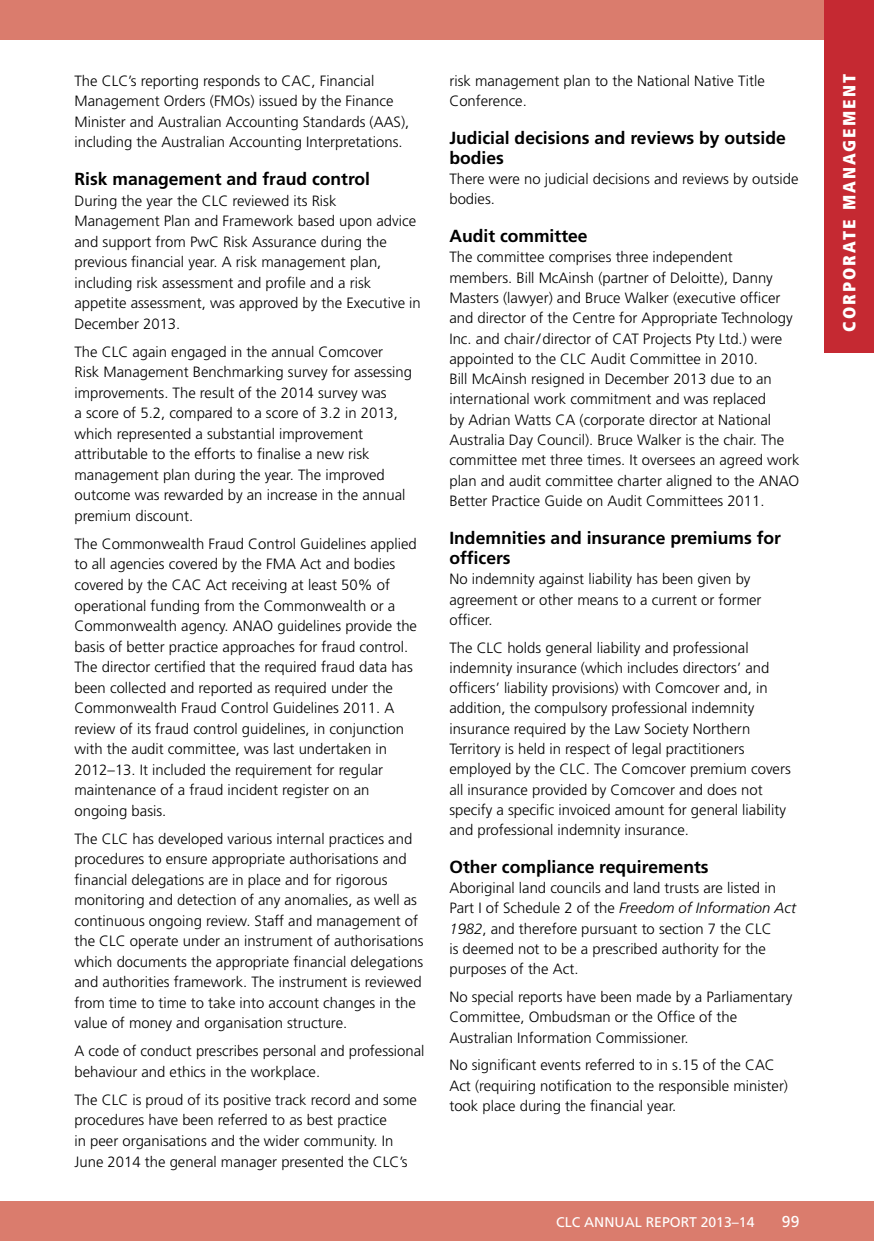
<style>
.page{position:relative;width:874px;height:1241px;background:#fff}
.page>*{position:absolute;margin:0;border:0;box-sizing:border-box;transform-origin:0 0}
.t1{font:700 17.5px/20.3px "Frutiger LT";color:#000}
.t2{font:900 condensed 17.5px "Frutiger LT";letter-spacing:.12em;color:#fff}
.t3{font:15.75px "Frutiger LT";color:#fff}
.t4{font:300 14.88px/20.5px "Frutiger LT";color:#000}
.t5{font:14px "Frutiger LT";color:#fff}
.s1{font-style:italic}
</style>
<div class="page">
<div style="left:0;top:1200px;width:873px;height:40px;background:#da7c6d"></div>
<div style="left:0;top:0;width:873px;height:40px;background:#da7c6d"></div>
<div style="left:823px;top:0;width:50px;height:352px;background:#c52932"></div>
<hr style="left:0;top:164px;width:1px;height:94px;background:#c52932">
<p class="t4" style="left:74px;top:70px;width:336px">The CLC’s reporting responds to CAC, Financial Management Orders (FMOs) issued by the Finance Minister and Australian Accounting Standards (AAS), including the Australian Accounting Interpretations.</p>
<p class="t1" style="left:74px;top:169px;width:297px">Risk management and fraud control</p>
<p class="t4" style="left:74px;top:190px;width:348px">During the year the CLC reviewed its Risk Management Plan and Framework based upon advice and support from PwC Risk Assurance during the previous financial year. A risk management plan, including risk assessment and profile and a risk appetite assessment, was approved by the Executive in December 2013.</p>
<p class="t4" style="left:74px;top:341px;width:339px">The CLC again engaged in the annual Comcover<br>Risk Management Benchmarking survey for assessing improvements. The result of the 2014 survey was<br>a score of 5.2, compared to a score of 3.2 in 2013, which represented a substantial improvement attributable to the efforts to finalise a new risk management plan during the year. The improved outcome was rewarded by an increase in the annual premium discount.</p>
<p class="t4" style="left:74px;top:533px;width:344px">The Commonwealth Fraud Control Guidelines applied to all agencies covered by the FMA Act and bodies covered by the CAC Act receiving at least 50% of operational funding from the Commonwealth or a Commonwealth agency. ANAO guidelines provide the basis of better practice approaches for fraud control.<br>The director certified that the required fraud data has been collected and reported as required under the Commonwealth Fraud Control Guidelines 2011. A review of its fraud control guidelines, in conjunction with the audit committee, was last undertaken in 2012–13. It included the requirement for regular maintenance of a fraud incident register on an ongoing basis.</p>
<p class="t4" style="left:74px;top:828px;width:350px">The CLC has developed various internal practices and procedures to ensure appropriate authorisations and financial delegations are in place and for rigorous monitoring and detection of any anomalies, as well as continuous ongoing review. Staff and management of the CLC operate under an instrument of authorisations which documents the appropriate financial delegations and authorities framework. The instrument is reviewed from time to time to take into account changes in the value of money and organisation structure.</p>
<p class="t4" style="left:74px;top:1041px;width:351px">A code of conduct prescribes personal and professional behaviour and ethics in the workplace.</p>
<p class="t4" style="left:74px;top:1089px;width:344px">The CLC is proud of its positive track record and some procedures have been referred to as best practice<br>in peer organisations and the wider community. In June 2014 the general manager presented the CLC’s</p>
<p class="t4" style="left:449px;top:70px;width:317px">risk management plan to the National Native Title<br>Conference.</p>
<p class="t1" style="left:449px;top:127px;width:338px">Judicial decisions and reviews by outside bodies</p>
<p class="t4" style="left:449px;top:169px;width:350px">There were no judicial decisions and reviews by outside bodies.</p>
<p class="t1" style="left:449px;top:226px;width:140px">Audit committee</p>
<p class="t4" style="left:449px;top:247px;width:351px">The committee comprises three independent<br>members. Bill McAinsh (partner of Deloitte), Danny Masters (lawyer) and Bruce Walker (executive officer and director of the Centre for Appropriate Technology Inc. and chair/director of CAT Projects Pty Ltd.) were appointed to the CLC Audit Committee in 2010.<br>Bill McAinsh resigned in December 2013 due to an international work commitment and was replaced<br>by Adrian Watts CA (corporate director at National Australia Day Council). Bruce Walker is the chair. The committee met three times. It oversees an agreed work plan and audit committee charter aligned to the ANAO Better Practice Guide on Audit Committees 2011.</p>
<p class="t1" style="left:449px;top:527px;width:333px">Indemnities and insurance premiums for officers</p>
<p class="t4" style="left:449px;top:569px;width:313px">No indemnity against liability has been given by agreement or other means to a current or former officer.</p>
<p class="t4" style="left:449px;top:637px;width:343px">The CLC holds general liability and professional indemnity insurance (which includes directors’ and officers’ liability provisions) with Comcover and, in addition, the compulsory professional indemnity insurance required by the Law Society Northern Territory is held in respect of legal practitioners employed by the CLC. The Comcover premium covers all insurance provided by Comcover and does not specify a specific invoiced amount for general liability and professional indemnity insurance.</p>
<p class="t1" style="left:449px;top:856px;width:260px">Other compliance requirements</p>
<p class="t4" style="left:449px;top:878px;width:348px">Aboriginal land councils and land trusts are listed in Part I of Schedule 2 of the <span class="s1">Freedom of Information Act 1982</span>, and therefore pursuant to section 7 the CLC<br>is deemed not to be a prescribed authority for the purposes of the Act.</p>
<p class="t4" style="left:449px;top:986px;width:344px">No special reports have been made by a Parliamentary<br>Committee, Ombudsman or the Office of the<br>Australian Information Commissioner.</p>
<p class="t4" style="left:449px;top:1055px;width:340px">No significant events referred to in s.15 of the CAC<br>Act (requiring notification to the responsible minister) took place during the financial year.</p>
<p class="t5" style="left:556px;top:1213px;width:200px">CLC ANNUAL REPORT 2013–14</p>
<p class="t3" style="left:781px;top:1211px;width:19px">99</p>
<p class="t2" style="left:838px;top:332px;width:259px;rotate:-90deg">corporate management</p>
</div>
